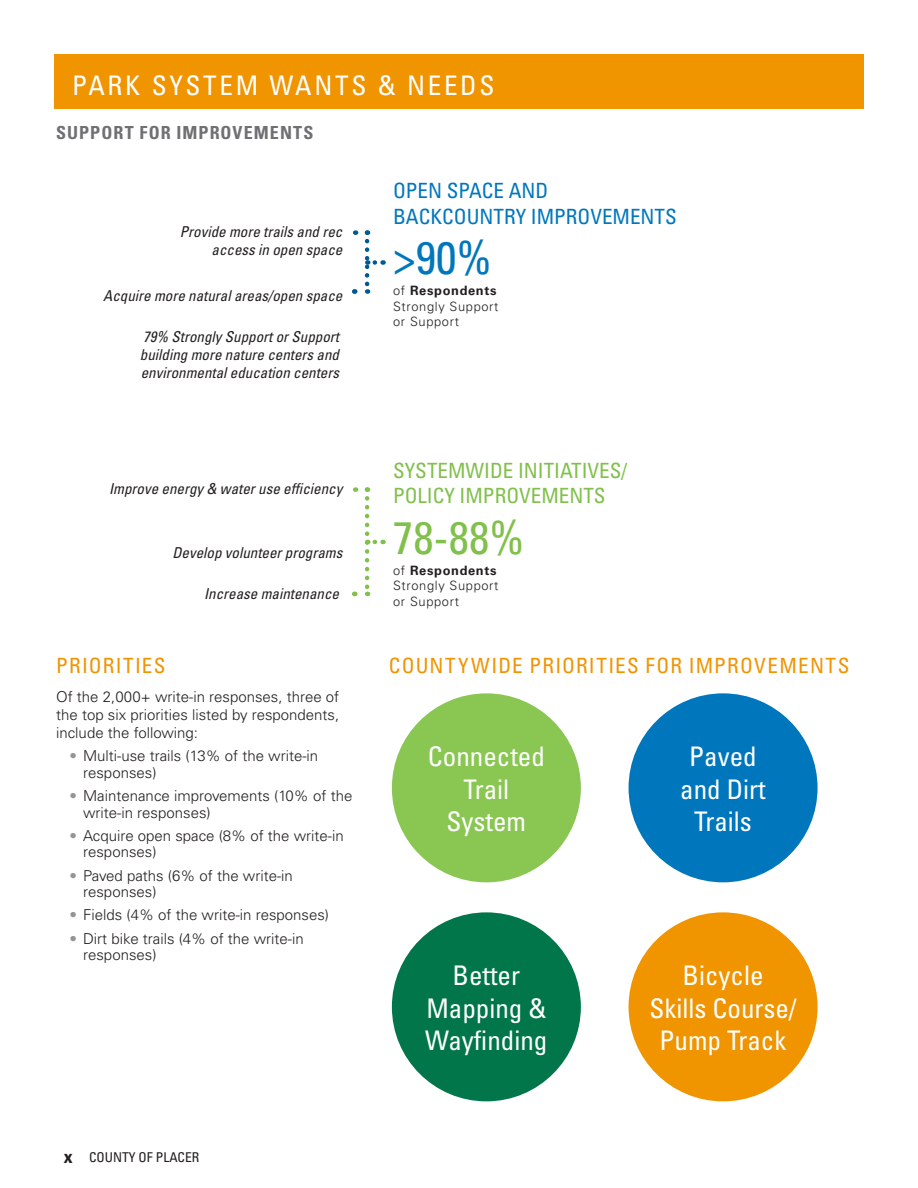
<style>
.page{position:relative;width:918px;height:1188px;background:#fff}
.page>*{position:absolute;margin:0;border:0;box-sizing:border-box;transform-origin:0 0}
.PC_Heading_1{font:condensed 45.6px "Univers";color:#81c04c}
.PC_Heading_1-2{font:condensed 45.6px "Univers";color:#0077bd}
.PC_Heading_1-3{font:condensed 27px/32.4px "Univers";color:#fff;text-align:center}
.PC_Heading_1-4{font:condensed 27px "Univers";letter-spacing:.1em;color:#fff}
.PC_Header_2_Orange{font:condensed 21px "Univers";letter-spacing:.06em;color:#f09400}
.PC_Heading_1-5{font:condensed 21px/25.5px "Univers";color:#81c04c}
.PC_Heading_1-6{font:condensed 21px/25.5px "Univers";color:#0077bd}
.PC_subhead_1__use{font:700 condensed 18px "Univers";letter-spacing:.055em;color:#6f7073}
.PC_Body_Text_2{font:300 15px/16.5px "Univers";color:#231f20}
.PC_Body_Text_2-2{font:italic condensed 15px/18px "Univers";color:#231f20;text-align:right}
.t1{font:condensed 13.5px "Univers";color:#231f20}
.PC_Body_Text_2-3{font:300 12.9px/15.5px "Univers";letter-spacing:.05em;color:#231f20}
.s1{color:#939598}
.s2{font-family:"Univers CE";font-weight:700}
.s3{font-weight:700;font-size:18px}
</style>
<div class="page">
<div style="left:54px;top:54px;width:810px;height:55px;background:#f09400"></div>
<svg style="left:355px;top:230px;width:13px;height:5px"></svg>
<svg style="left:355px;top:487px;width:13px;height:5px"></svg>
<svg style="left:354px;top:241px;width:21px;height:53px"></svg>
<svg style="left:354px;top:498px;width:21px;height:98px"></svg>
<div style="left:392px;top:693px;width:189px;height:189px;background:#89c652;border-radius:50%"></div>
<div style="left:629px;top:693px;width:189px;height:189px;background:#0077bd;border-radius:50%"></div>
<div style="left:392px;top:912px;width:189px;height:189px;background:#00764a;border-radius:50%"></div>
<div style="left:629px;top:912px;width:189px;height:189px;background:#f09400;border-radius:50%"></div>
<h2 class="PC_Heading_1-4" style="left:72px;top:68px;width:424px">PARK SYSTEM WANTS &amp; NEEDS</h2>
<p class="PC_subhead_1__use" style="left:56px;top:121px;width:259px">SUPPORT FOR IMPROVEMENTS</p>
<p class="PC_Body_Text_2-2" style="left:180px;top:222px;width:164px">Provide more trails and rec access in open space</p>
<p class="PC_Body_Text_2-2" style="left:103px;top:286px;width:241px">Acquire more natural areas/open space</p>
<p class="PC_Body_Text_2-2" style="left:140px;top:327px;width:201px;text-align:justify">79% Strongly Support or Support building more nature centers and environmental education centers</p>
<p class="PC_Body_Text_2-2" style="left:109px;top:479px;width:235px">Improve energy &amp; water use efficiency</p>
<p class="PC_Body_Text_2-2" style="left:172px;top:543px;width:171px">Develop volunteer programs</p>
<p class="PC_Body_Text_2-2" style="left:204px;top:584px;width:136px">Increase maintenance</p>
<p class="PC_Header_2_Orange" style="left:56px;top:653px;width:111px">PRIORITIES</p>
<p class="PC_Body_Text_2" style="left:56px;top:688px;width:285px;line-height:18px;text-align:justify">Of the 2,000+ write-in responses, three of the top six priorities listed by respondents, include the following:</p>
<p class="PC_Body_Text_2" style="left:83px;top:748px;width:237px;text-indent:-14px"><span class="s1">•</span> Multi-use trails (13% of the write-in responses)</p>
<p class="PC_Body_Text_2" style="left:83px;top:788px;width:271px;text-indent:-14px"><span class="s1">•</span> Maintenance improvements (10% of the write-in responses)</p>
<p class="PC_Body_Text_2" style="left:83px;top:827px;width:262px;text-indent:-14px"><span class="s1">•</span> Acquire open space (8% of the write-in responses)</p>
<p class="PC_Body_Text_2" style="left:83px;top:867px;width:211px;text-indent:-14px"><span class="s1">•</span> Paved paths (6% of the write-in responses)</p>
<p class="PC_Body_Text_2" style="left:70px;top:907px;width:261px"><span class="s1">•</span> Fields (4% of the write-in responses)</p>
<p class="PC_Body_Text_2" style="left:83px;top:930px;width:222px;text-indent:-14px"><span class="s1">•</span> Dirt bike trails (4% of the write-in responses)</p>
<p class="PC_Heading_1-6" style="left:393px;top:178px;width:285px">OPEN SPACE AND<br>BACKCOUNTRY IMPROVEMENTS</p>
<p class="PC_Heading_1-2" style="left:393px;top:229px;width:100px">&gt;90%</p>
<p class="PC_Body_Text_2-3" style="left:393px;top:283px;width:107px">of <span class="s2">Respondents<br></span>Strongly Support or Support</p>
<p class="PC_Heading_1-5" style="left:393px;top:457px;width:236px">SYSTEMWIDE INITIATIVES/<br>POLICY IMPROVEMENTS</p>
<p class="PC_Heading_1" style="left:393px;top:508px;width:133px">78-88%</p>
<p class="PC_Body_Text_2-3" style="left:393px;top:563px;width:107px">of <span class="s2">Respondents<br></span>Strongly Support or Support</p>
<p class="PC_Header_2_Orange" style="left:389px;top:653px;width:462px">COUNTYWIDE PRIORITIES FOR IMPROVEMENTS</p>
<p class="PC_Heading_1-3" style="left:428px;top:740px;width:119px">Connected<br>Trail<br>System</p>
<p class="PC_Heading_1-3" style="left:680px;top:740px;width:87px">Paved and Dirt<br>Trails</p>
<p class="PC_Heading_1-3" style="left:425px;top:959px;width:124px">Better<br>Mapping &amp;<br>Wayfinding</p>
<p class="PC_Heading_1-3" style="left:650px;top:959px;width:148px">Bicycle<br>Skills Course/<br>Pump Track</p>
<p class="t1" style="left:64px;top:1149px;width:137px"><span class="s3">x</span> COUNTY OF PLACER</p>
</div>
